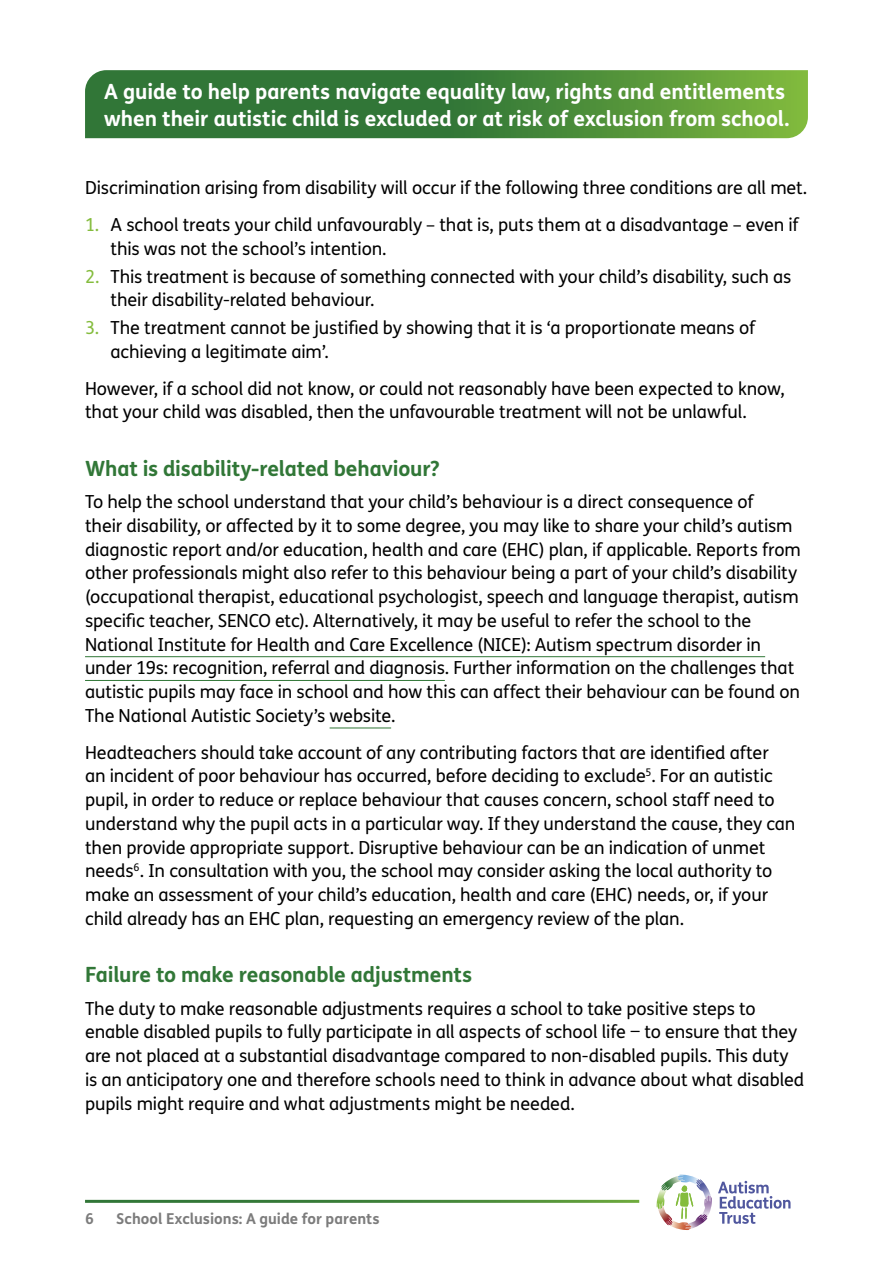
<style>
.page{position:relative;width:893px;height:1263px;background:#fff}
.page>*{position:absolute;margin:0;border:0;box-sizing:border-box;transform-origin:0 0}
.t1{font:700 21px/27px "FS Me";letter-spacing:-.005em;color:#fff}
.t2{font:700 21px "FS Me";letter-spacing:-.01em;color:#317737}
.t3{font:18px/23.7px "FS Me";letter-spacing:-.005em;color:#000}
.t4{font:700 15px "FS Me";color:#7c7c7c}
.s1{color:#84bc3d}
</style>
<div class="page">
<svg style="left:718px;top:1181px;width:72px;height:43px"></svg>
<svg style="left:657px;top:1175px;width:51px;height:55px"></svg>
<svg style="left:85px;top:70px;width:723px;height:68px;background:#45863a"></svg>
<hr style="left:85px;top:656px;width:680px;height:1px;background:#317737">
<hr style="left:85px;top:680px;width:360px;height:1px;background:#317737">
<hr style="left:330px;top:727px;width:61px;height:1px;background:#317737">
<p class="t1" style="left:104px;top:77px;width:687px">A guide to help parents navigate equality law, rights and entitlements when their autistic child is excluded or at risk of exclusion from school.</p>
<p class="t3" style="left:85px;top:176px;width:724px">Discrimination arising from disability will occur if the following three conditions are all met.</p>
<p class="t3" style="left:111px;top:212px;width:689px;text-indent:-26px"><span class="s1">1.</span> A school treats your child unfavourably – that is, puts them at a disadvantage – even if this was not the school’s intention.</p>
<p class="t3" style="left:111px;top:264px;width:682px;text-indent:-26px"><span class="s1">2.</span> This treatment is because of something connected with your child’s disability, such as their disability-related behaviour.</p>
<p class="t3" style="left:111px;top:316px;width:646px;text-indent:-26px"><span class="s1">3.</span> The treatment cannot be justified by showing that it is ‘a proportionate means of achieving a legitimate aim’.</p>
<p class="t3" style="left:85px;top:376px;width:701px">However, if a school did not know, or could not reasonably have been expected to know, that your child was disabled, then the unfavourable treatment will not be unlawful.</p>
<p class="t2" style="left:85px;top:452px;width:356px">What is disability-related behaviour?</p>
<p class="t3" style="left:85px;top:490px;width:717px">To help the school understand that your child’s behaviour is a direct consequence of<br>their disability, or affected by it to some degree, you may like to share your child’s autism diagnostic report and/or education, health and care (EHC) plan, if applicable. Reports from other professionals might also refer to this behaviour being a part of your child’s disability (occupational therapist, educational psychologist, speech and language therapist, autism specific teacher, SENCO etc). Alternatively, it may be useful to refer the school to the National Institute for Health and Care Excellence (NICE): Autism spectrum disorder in under 19s: recognition, referral and diagnosis. Further information on the challenges that autistic pupils may face in school and how this can affect their behaviour can be found on The National Autistic Society’s website.</p>
<p class="t3" style="left:85px;top:740px;width:712px">Headteachers should take account of any contributing factors that are identified after<br>an incident of poor behaviour has occurred, before deciding to exclude<sup>5</sup>. For an autistic pupil, in order to reduce or replace behaviour that causes concern, school staff need to understand why the pupil acts in a particular way. If they understand the cause, they can then provide appropriate support. Disruptive behaviour can be an indication of unmet needs<sup>6</sup>. In consultation with you, the school may consider asking the local authority to make an assessment of your child’s education, health and care (EHC) needs, or, if your child already has an EHC plan, requesting an emergency review of the plan.</p>
<p class="t2" style="left:85px;top:959px;width:389px">Failure to make reasonable adjustments</p>
<p class="t3" style="left:85px;top:996px;width:721px">The duty to make reasonable adjustments requires a school to take positive steps to enable disabled pupils to fully participate in all aspects of school life − to ensure that they are not placed at a substantial disadvantage compared to non-disabled pupils. This duty is an anticipatory one and therefore schools need to think in advance about what disabled pupils might require and what adjustments might be needed.</p>
<p class="t4" style="left:85px;top:1207px;width:10px">6</p>
<p class="t4" style="left:116px;top:1207px;width:265px">School Exclusions: A guide for parents</p>
</div>
